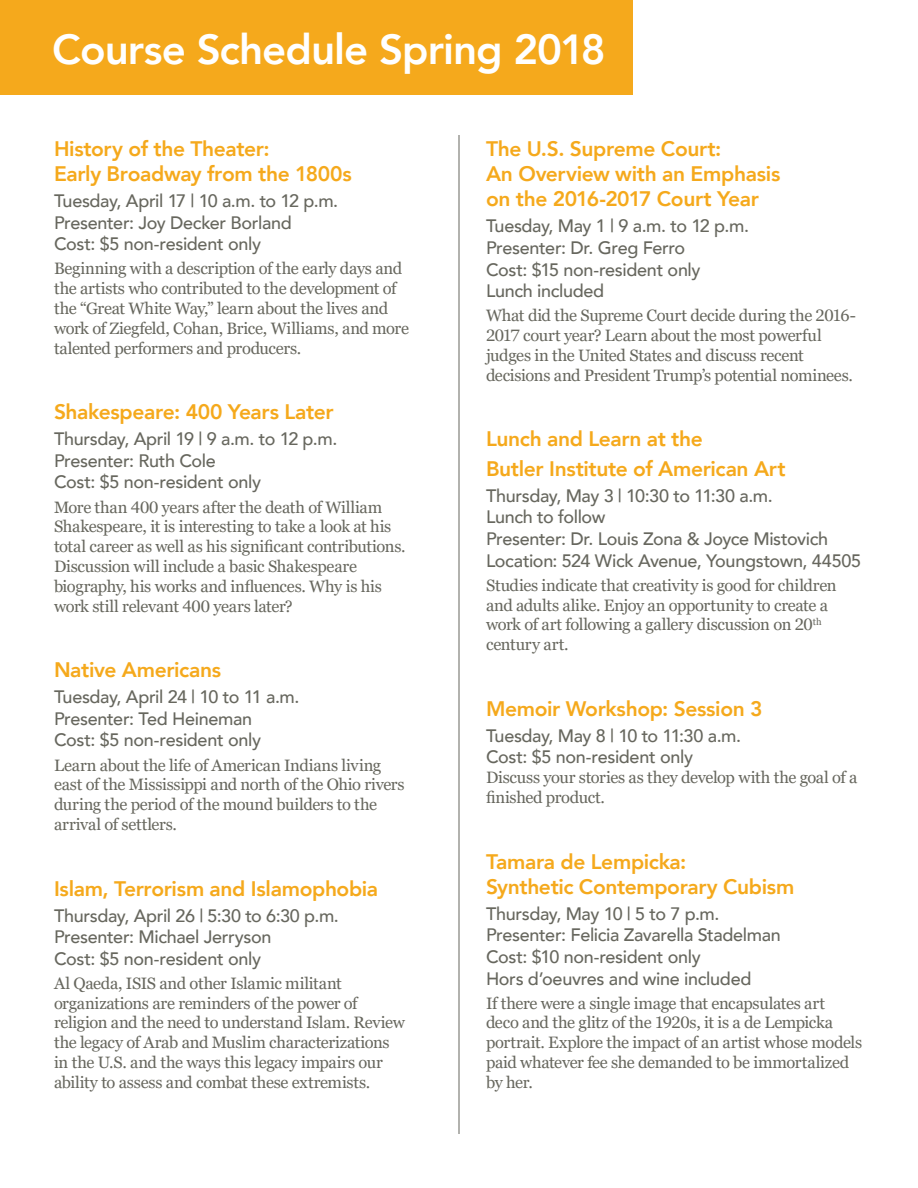
<style>
.page{position:relative;width:918px;height:1188px;background:#fff}
.page>*{position:absolute;margin:0;border:0;box-sizing:border-box;transform-origin:0 0}
.t1{font:800 42px "Avenir";letter-spacing:-.02em;color:#fff}
.Class_Title{font:800 21px/25.2px "Avenir";letter-spacing:-.015em;color:#f5a91c}
.Details{font:500 18px "Avenir";letter-spacing:-.02em;color:#67675e}
.last_detail{font:500 18px "Avenir";letter-spacing:-.02em;color:#67675e}
.Class_Description{font:16.5px/19.8px "Georgia Pro";letter-spacing:-.02em;color:#67675e}
</style>
<div class="page">
<hr style="left:459px;top:135px;width:1px;height:999px;background:#67675e">
<div style="left:0;top:0;width:633px;height:94px;background:#f5a91c"></div>
<p class="t1" style="left:52px;top:11px;width:555px">Course Schedule Spring 2018</p>
<p class="Class_Title" style="left:54px;top:135px;width:299px">History of the Theater:<br>Early Broadway from the 1800s</p>
<p class="Details" style="left:54px;top:185px;width:286px">Tuesday, April 17 | 10 a.m. to 12 p.m.</p>
<p class="Details" style="left:54px;top:207px;width:239px">Presenter: Joy Decker Borland</p>
<p class="last_detail" style="left:54px;top:228px;width:209px">Cost: $5 non-resident only</p>
<p class="Class_Description" style="left:54px;top:259px;width:357px">Beginning with a description of the early days and the artists who contributed to the development of the “Great White Way,” learn about the lives and work of Ziegfeld, Cohan, Brice, Williams, and more talented performers and producers.</p>
<p class="Class_Title" style="left:54px;top:398px;width:281px">Shakespeare: 400 Years Later</p>
<p class="Details" style="left:54px;top:423px;width:285px">Thursday, April 19 | 9 a.m. to 12 p.m.</p>
<p class="Details" style="left:54px;top:445px;width:163px">Presenter: Ruth Cole</p>
<p class="last_detail" style="left:54px;top:467px;width:209px">Cost: $5 non-resident only</p>
<p class="Class_Description" style="left:54px;top:498px;width:353px">More than 400 years after the death of William Shakespeare, it is interesting to take a look at his total career as well as his significant contributions.<br>Discussion will include a basic Shakespeare biography, his works and influences. Why is his work still relevant 400 years later?</p>
<p class="Class_Title" style="left:54px;top:656px;width:169px">Native Americans</p>
<p class="Details" style="left:54px;top:681px;width:247px">Tuesday, April 24 | 10 to 11 a.m.</p>
<p class="Details" style="left:54px;top:703px;width:200px">Presenter: Ted Heineman</p>
<p class="last_detail" style="left:54px;top:725px;width:209px">Cost: $5 non-resident only</p>
<p class="Class_Description" style="left:54px;top:756px;width:352px">Learn about the life of American Indians living east of the Mississippi and north of the Ohio rivers during the period of the mound builders to the arrival of settlers.</p>
<p class="Class_Title" style="left:54px;top:874px;width:326px">Islam, Terrorism and Islamophobia</p>
<p class="Details" style="left:54px;top:900px;width:286px">Thursday, April 26 | 5:30 to 6:30 p.m.</p>
<p class="Details" style="left:54px;top:921px;width:219px">Presenter: Michael Jerryson</p>
<p class="last_detail" style="left:54px;top:943px;width:209px">Cost: $5 non-resident only</p>
<p class="Class_Description" style="left:54px;top:974px;width:353px">Al Qaeda, ISIS and other Islamic militant organizations are reminders of the power of religion and the need to understand Islam. Review the legacy of Arab and Muslim characterizations in the U.S. and the ways this legacy impairs our ability to assess and combat these extremists.</p>
<p class="Class_Title" style="left:486px;top:135px;width:296px">The U.S. Supreme Court:<br>An Overview with an Emphasis on the 2016-2017 Court Year</p>
<p class="Details" style="left:486px;top:210px;width:265px">Tuesday, May 1 | 9 a.m. to 12 p.m.</p>
<p class="Details" style="left:486px;top:232px;width:201px">Presenter: Dr. Greg Ferro</p>
<p class="Details" style="left:486px;top:254px;width:216px">Cost: $15 non-resident only</p>
<p class="last_detail" style="left:486px;top:275px;width:120px">Lunch included</p>
<p class="Class_Description" style="left:486px;top:306px;width:372px">What did the Supreme Court decide during the 2016- 2017 court year? Learn about the most powerful judges in the United States and discuss recent decisions and President Trump’s potential nominees.</p>
<p class="Class_Title" style="left:486px;top:425px;width:218px">Lunch and Learn at the</p>
<p class="Class_Title" style="left:486px;top:455px;width:301px">Butler Institute of American Art</p>
<p class="Details" style="left:486px;top:480px;width:288px">Thursday, May 3 | 10:30 to 11:30 a.m.</p>
<p class="Details" style="left:486px;top:502px;width:121px">Lunch to follow</p>
<p class="Details" style="left:486px;top:523px;width:344px">Presenter: Dr. Louis Zona &amp; Joyce Mistovich</p>
<p class="last_detail" style="left:486px;top:545px;width:377px">Location: 524 Wick Avenue, Youngstown, 44505</p>
<p class="Class_Description" style="left:486px;top:576px;width:352px">Studies indicate that creativity is good for children and adults alike. Enjoy an opportunity to create a work of art following a gallery discussion on 20<sup>th </sup>century art.</p>
<p class="Class_Title" style="left:486px;top:695px;width:278px">Memoir Workshop: Session 3</p>
<p class="Details" style="left:486px;top:720px;width:257px">Tuesday, May 8 | 10 to 11:30 a.m.</p>
<p class="Details" style="left:486px;top:741px;width:209px">Cost: $5 non-resident only</p>
<p class="Class_Description" style="left:486px;top:768px;width:373px">Discuss your stories as they develop with the goal of a finished product.</p>
<p class="Class_Title" style="left:486px;top:847px;width:310px">Tamara de Lempicka:<br>Synthetic Contemporary Cubism</p>
<p class="Details" style="left:486px;top:898px;width:235px">Thursday, May 10 | 5 to 7 p.m.</p>
<p class="Details" style="left:486px;top:920px;width:296px">Presenter: Felicia Zavarella Stadelman</p>
<p class="Details" style="left:486px;top:941px;width:216px">Cost: $10 non-resident only</p>
<p class="last_detail" style="left:486px;top:963px;width:267px">Hors d’oeuvres and wine included</p>
<p class="Class_Description" style="left:486px;top:994px;width:378px">If there were a single image that encapsulates art deco and the glitz of the 1920s, it is a de Lempicka portrait. Explore the impact of an artist whose models paid whatever fee she demanded to be immortalized by her.</p>
</div>
